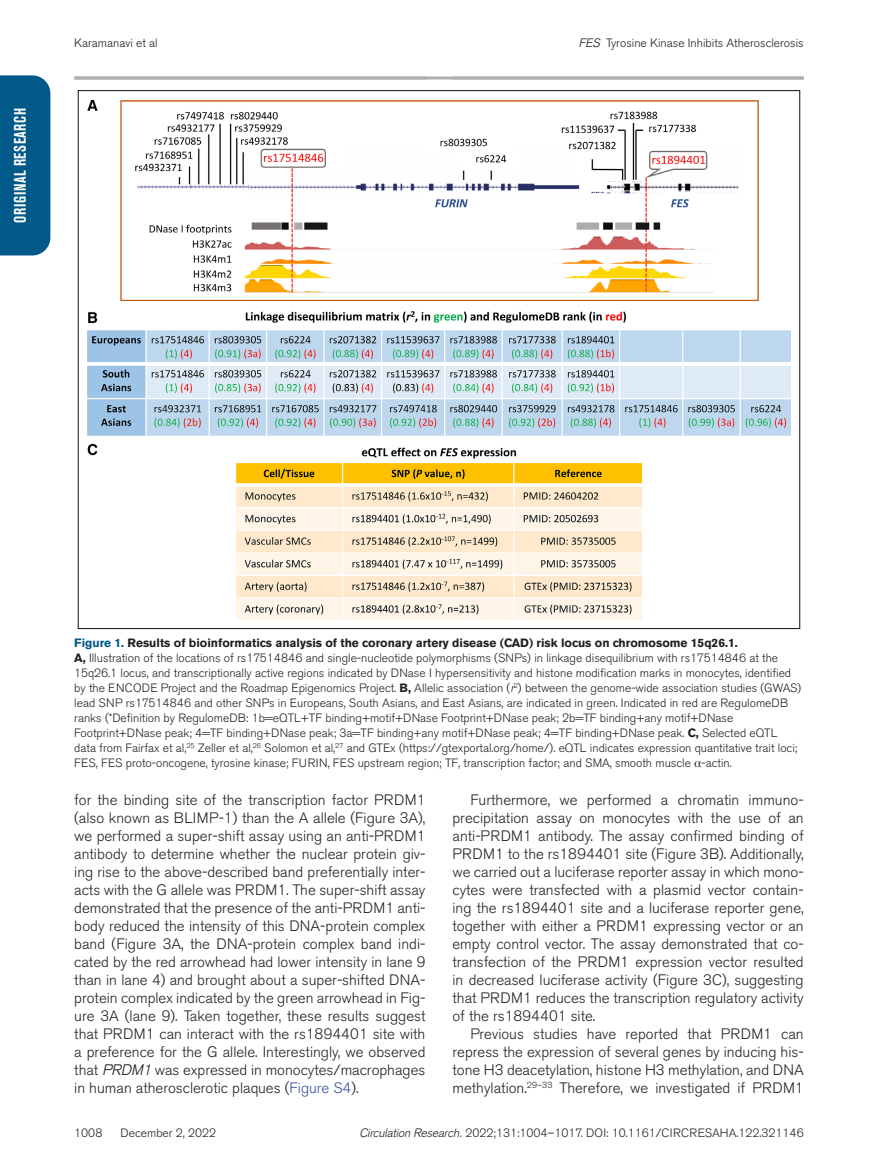
<style>
.page{position:relative;width:878px;height:1175px;background:#fff}
.page>*{position:absolute;margin:0;border:0;box-sizing:border-box;transform-origin:0 0}
.t1{font:700 condensed 16.5px "Akzidenz Grotesk BE";color:#fff;scale:.9 1}
.t2{font:300 15px/18px "Akzidenz Grotesk BE";color:#231f20;text-align:justify}
.t3{font:300 12px/15px "Akzidenz Grotesk BE";color:#231f20}
.s1{font-family:"Akzidenz Grotesk";font-style:italic}
.s2{font-weight:700;color:#01598a}
.s3{font-weight:700}
.s4{font-family:"Gandhari Unicode";font-weight:400}
.s5{color:#3a53a3}
</style>
<div class="page">
<div style="left:0;top:75px;width:50px;height:180px;background:#01598a"></div>
<hr style="left:74px;top:76px;width:729px;height:4px;background:#b9babe">
<svg style="left:77px;top:90px;width:723px;height:539px"></svg>
<p class="t1" style="left:11px;top:223px;width:127px;rotate:-90deg">Original Research</p>
<p class="t3" style="left:74px;top:36px;width:85px">Karamanavi et al</p>
<p class="t3" style="left:578px;top:36px;width:226px"><span class="s1">FES</span> Tyrosine Kinase Inhibits Atherosclerosis</p>
<p class="t3" style="left:74px;top:635px;width:728px"><span class="s2">Figure 1.</span> <span class="s3">Results of bioinformatics analysis of the coronary artery disease (CAD) risk locus on chromosome 15q26.1.<br>A,</span> Illustration of the locations of rs17514846 and single-nucleotide polymorphisms (SNPs) in linkage disequilibrium with rs17514846 at the 15q26.1 locus, and transcriptionally active regions indicated by DNase I hypersensitivity and histone modification marks in monocytes, identified by the ENCODE Project and the Roadmap Epigenomics Project. <span class="s3">B,</span> Allelic association (<span class="s1">r</span><sup>2</sup>) between the genome-wide association studies (GWAS) lead SNP rs17514846 and other SNPs in Europeans, South Asians, and East Asians, are indicated in green. Indicated in red are RegulomeDB ranks (*Definition by RegulomeDB: 1b=eQTL+TF binding+motif+DNase Footprint+DNase peak; 2b=TF binding+any motif+DNase Footprint+DNase peak; 4=TF binding+DNase peak; 3a=TF binding+any motif+DNase peak; 4=TF binding+DNase peak. <span class="s3">C,</span> Selected eQTL data from Fairfax et al,<sup>25</sup> Zeller et al,<sup>26</sup> Solomon et al,<sup>27</sup> and GTEx (https://gtexportal.org/home/). eQTL indicates expression quantitative trait loci; FES‚ FES proto-oncogene, tyrosine kinase; FURIN‚ FES upstream region; TF‚ transcription factor; and SMA, smooth muscle <span class="s4">α</span>-actin.</p>
<p class="t2" style="left:74px;top:791px;width:353px">for the binding site of the transcription factor PRDM1 (also known as BLIMP-1) than the A allele (Figure 3A), we performed a super-shift assay using an anti-PRDM1 antibody to determine whether the nuclear protein giv&shy;ing rise to the above-described band preferentially inter&shy;acts with the G allele was PRDM1. The super-shift assay demonstrated that the presence of the anti-PRDM1 anti&shy;body reduced the intensity of this DNA-protein complex band (Figure 3A, the DNA-protein complex band indi&shy;cated by the red arrowhead had lower intensity in lane 9 than in lane 4) and brought about a super-shifted DNA&shy;protein complex indicated by the green arrowhead in Fig&shy;ure 3A (lane 9). Taken together, these results suggest that PRDM1 can interact with the rs1894401 site with a preference for the G allele. Interestingly, we observed that <span class="s1">PRDM1</span> was expressed in monocytes/macrophages in human atherosclerotic plaques (<span class="s5">Figure S4</span>).</p>
<p class="t2" style="left:452px;top:791px;width:353px;text-indent:18px">Furthermore, we performed a chromatin immuno&shy;precipitation assay on monocytes with the use of an anti-PRDM1 antibody. The assay confirmed binding of PRDM1 to the rs1894401 site (Figure 3B). Additionally, we carried out a luciferase reporter assay in which mono&shy;cytes were transfected with a plasmid vector contain&shy;ing the rs1894401 site and a luciferase reporter gene, together with either a PRDM1 expressing vector or an empty control vector. The assay demonstrated that co&shy;transfection of the PRDM1 expression vector resulted in decreased luciferase activity (Figure 3C), suggesting that PRDM1 reduces the transcription regulatory activity of the rs1894401 site.</p>
<p class="t2" style="left:452px;top:1025px;width:353px;text-indent:18px">Previous studies have reported that PRDM1 can repress the expression of several genes by inducing his&shy;tone H3 deacetylation, histone H3 methylation, and DNA methylation.<sup>29–33</sup> Therefore, we investigated if PRDM1</p>
<p class="t3" style="left:74px;top:1125px;width:30px">1008</p>
<p class="t3" style="left:120px;top:1125px;width:97px">December 2, 2022</p>
<p class="t3" style="left:359px;top:1125px;width:446px"><span class="s1">Circulation Research.</span> 2022;131:1004–1017. DOI: 10.1161/CIRCRESAHA.122.321146</p>
</div>
